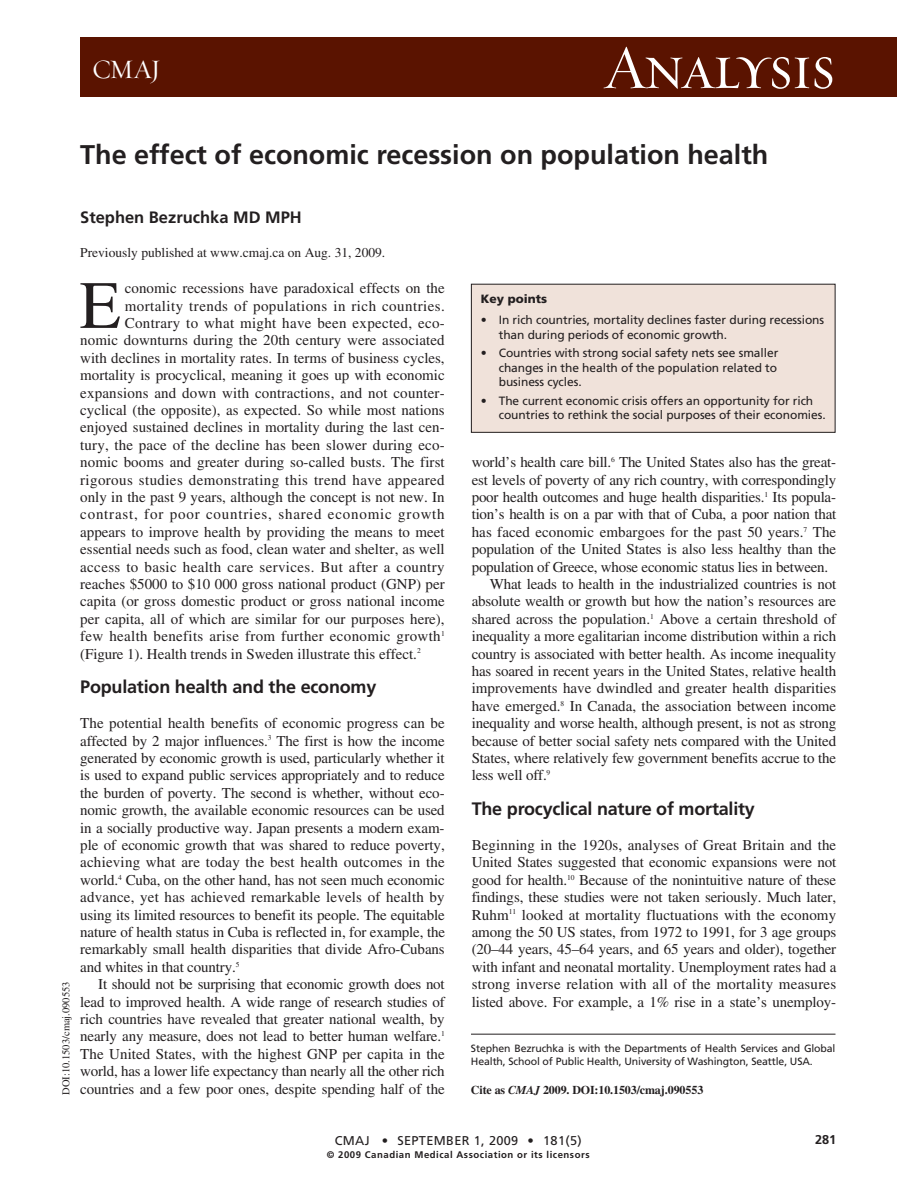
<style>
.page{position:relative;width:918px;height:1188px;background:#fff}
.page>*{position:absolute;margin:0;border:0;box-sizing:border-box;transform-origin:0 0}
.t1{font:67.5px "Times";color:#231f20}
.t2{font:63px "Requiem Display HTF Small Caps";letter-spacing:-.035em;color:#fff}
.t3{font:700 27px "Frutiger";color:#231f20}
.t4{font:27px "Requiem Display HTF Roman";color:#fff}
.t5{font:700 18px "Frutiger";letter-spacing:-.01em;color:#231f20}
.t6{font:700 16.5px "Frutiger";color:#231f20}
.t7{font:15px/17.4px "Times";color:#231f20;text-align:justify}
.t8{font:15px "Times";letter-spacing:.025em;color:#231f20}
.t9{font:15px "Times";letter-spacing:.02em;color:#231f20}
.t10{font:15px "Times";letter-spacing:.055em;color:#231f20}
.t11{font:15px "Times";letter-spacing:.03em;color:#231f20}
.t12{font:13.5px "Times";color:#231f20}
.t13{font:12.75px "Frutiger";letter-spacing:.025em;color:#231f20}
.t14{font:700 12.75px "Frutiger";color:#231f20}
.t15{font:12px/14.2px "Frutiger";letter-spacing:-.005em;color:#231f20}
.t16{font:700 12px "Times";letter-spacing:-.01em;color:#231f20}
.t17{font:900 12px "Frutiger";color:#231f20}
.t18{font:10.5px/12.8px "Frutiger";letter-spacing:-.01em;color:#231f20}
.t19{font:10.5px "Times";color:#231f20}
.t20{font:700 9.6px "Frutiger";letter-spacing:.055em;color:#231f20}
.s1{font-style:italic}
</style>
<div class="page">
<div style="left:80px;top:38px;width:817px;height:60px;background:#5a1300"></div>
<hr style="left:471px;top:1034px;width:365px;height:1px;background:#231f20">
<div style="left:471px;top:284px;width:364px;height:148px;background:#f0e2da"></div>
<div style="left:471px;top:284px;width:365px;height:149px;border:1px solid #231f20"></div>
<h3 class="t4" style="left:92px;top:59px;width:70px">CMAJ</h3>
<h2 class="t2" style="left:604px;top:29px;width:233px">Analysis</h2>
<h3 class="t3" style="left:80px;top:144px;width:690px">The effect of economic recession on population health</h3>
<p class="t6" style="left:80px;top:210px;width:223px">Stephen Bezruchka MD MPH</p>
<p class="t12" style="left:80px;top:248px;width:307px">Previously published at www.cmaj.ca on Aug. 31, 2009.</p>
<p class="t19" style="left:62px;top:1095px;width:115px;rotate:-90deg">DOI:10.1503/cmaj.090553</p>
<h1 class="t1" style="left:80px;top:281px;width:43px">E</h1>
<p class="t7" style="left:125px;top:281px;width:321px">conomic recessions have paradoxical effects on the</p>
<p class="t11" style="left:125px;top:300px;width:321px">mortality trends of populations in rich countries.</p>
<p class="t9" style="left:125px;top:317px;width:321px">Contrary to what might have been expected, eco-</p>
<p class="t7" style="left:80px;top:333px;width:366px">nomic downturns during the 20th century were associated</p>
<p class="t7" style="left:80px;top:350px;width:366px">with declines in mortality rates. In terms of business cycles,</p>
<p class="t7" style="left:80px;top:368px;width:366px">mortality is procyclical, meaning it goes up with economic</p>
<p class="t7" style="left:80px;top:385px;width:366px">expansions and down with contractions, and not counter-</p>
<p class="t7" style="left:80px;top:403px;width:366px">cyclical (the opposite), as expected. So while most nations</p>
<p class="t7" style="left:80px;top:420px;width:366px">enjoyed sustained declines in mortality during the last cen-</p>
<p class="t7" style="left:80px;top:437px;width:366px">tury, the pace of the decline has been slower during eco-</p>
<p class="t7" style="left:80px;top:455px;width:366px">nomic booms and greater during so-called busts. The first</p>
<p class="t8" style="left:80px;top:474px;width:366px">rigorous studies demonstrating this trend have appeared</p>
<p class="t7" style="left:80px;top:490px;width:366px">only in the past 9 years, although the concept is not new. In</p>
<p class="t10" style="left:80px;top:509px;width:366px">contrast, for poor countries, shared economic growth</p>
<p class="t7" style="left:80px;top:524px;width:366px">appears to improve health by providing the means to meet</p>
<p class="t7" style="left:80px;top:542px;width:366px">essential needs such as food, clean water and shelter, as well</p>
<p class="t8" style="left:80px;top:561px;width:366px">access to basic health care services. But after a country</p>
<p class="t7" style="left:80px;top:577px;width:366px">reaches $5000 to $10 000 gross national product (GNP) per</p>
<p class="t7" style="left:80px;top:594px;width:366px">capita (or gross domestic product or gross national income</p>
<p class="t7" style="left:80px;top:611px;width:366px">per capita, all of which are similar for our purposes here),</p>
<p class="t9" style="left:80px;top:631px;width:366px">few health benefits arise from further economic growth<sup>1</sup></p>
<p class="t7" style="left:80px;top:646px;width:342px">(Figure 1). Health trends in Sweden illustrate this effect.<sup>2</sup></p>
<p class="t5" style="left:80px;top:680px;width:298px">Population health and the economy</p>
<p class="t7" style="left:80px;top:716px;width:366px">The potential health benefits of economic progress can be affected by 2 major influences.<sup>3</sup> The first is how the income generated by economic growth is used, particularly whether it is used to expand public services appropriately and to reduce the burden of poverty. The second is whether, without eco&shy;nomic growth, the available economic resources can be used in a socially productive way. Japan presents a modern exam&shy;ple of economic growth that was shared to reduce poverty, achieving what are today the best health outcomes in the world.<sup>4</sup> Cuba, on the other hand, has not seen much economic advance, yet has achieved remarkable levels of health by using its limited resources to benefit its people. The equitable nature of health status in Cuba is reflected in, for example, the remarkably small health disparities that divide Afro-Cubans and whites in that country.<sup>5</sup></p>
<p class="t7" style="left:80px;top:977px;width:366px;text-indent:18px">It should not be surprising that economic growth does not lead to improved health. A wide range of research studies of rich countries have revealed that greater national wealth, by nearly any measure, does not lead to better human welfare.<sup>1<br></sup>The United States, with the highest GNP per capita in the world, has a lower life expectancy than nearly all the other rich countries and a few poor ones, despite spending half of the</p>
<p class="t17" style="left:481px;top:294px;width:68px">Key points</p>
<p class="t15" style="left:499px;top:314px;width:327px;text-indent:-18px">• In rich countries, mortality declines faster during recessions than during periods of economic growth.</p>
<p class="t15" style="left:499px;top:347px;width:281px;text-align:justify;text-indent:-18px">• Countries with strong social safety nets see smaller changes in the health of the population related to business cycles.</p>
<p class="t15" style="left:499px;top:394px;width:328px;text-indent:-18px">• The current economic crisis offers an opportunity for rich countries to rethink the social purposes of their economies.</p>
<p class="t7" style="left:472px;top:455px;width:366px">world’s health care bill.<sup>6</sup> The United States also has the great-</p>
<p class="t7" style="left:472px;top:472px;width:366px">est levels of poverty of any rich country, with correspondingly</p>
<p class="t7" style="left:472px;top:490px;width:366px">poor health outcomes and huge health disparities.<sup>1</sup> Its popula-</p>
<p class="t7" style="left:472px;top:507px;width:366px">tion’s health is on a par with that of Cuba, a poor nation that</p>
<p class="t7" style="left:472px;top:524px;width:366px">has faced economic embargoes for the past 50 years.<sup>7</sup> The</p>
<p class="t7" style="left:472px;top:542px;width:366px">population of the United States is also less healthy than the</p>
<p class="t7" style="left:472px;top:559px;width:358px">population of Greece, whose economic status lies in between.</p>
<p class="t7" style="left:490px;top:577px;width:348px">What leads to health in the industrialized countries is not</p>
<p class="t7" style="left:472px;top:594px;width:366px">absolute wealth or growth but how the nation’s resources are</p>
<p class="t7" style="left:472px;top:611px;width:366px">shared across the population.<sup>1</sup> Above a certain threshold of</p>
<p class="t7" style="left:472px;top:629px;width:366px">inequality a more egalitarian income distribution within a rich</p>
<p class="t7" style="left:472px;top:646px;width:366px">country is associated with better health. As income inequality</p>
<p class="t7" style="left:472px;top:664px;width:366px">has soared in recent years in the United States, relative health</p>
<p class="t7" style="left:472px;top:681px;width:366px">improvements have dwindled and greater health disparities</p>
<p class="t7" style="left:472px;top:698px;width:366px">have emerged.<sup>8</sup> In Canada, the association between income</p>
<p class="t7" style="left:472px;top:716px;width:366px">inequality and worse health, although present, is not as strong</p>
<p class="t7" style="left:472px;top:733px;width:366px">because of better social safety nets compared with the United</p>
<p class="t7" style="left:472px;top:751px;width:366px">States, where relatively few government benefits accrue to the</p>
<p class="t7" style="left:472px;top:768px;width:80px">less well off.<sup>9</sup></p>
<p class="t5" style="left:472px;top:802px;width:285px">The procyclical nature of mortality</p>
<p class="t7" style="left:472px;top:838px;width:366px">Beginning in the 1920s, analyses of Great Britain and the United States suggested that economic expansions were not good for health.<sup>10</sup> Because of the nonintuitive nature of these findings, these studies were not taken seriously. Much later, Ruhm<sup>11</sup> looked at mortality fluctuations with the economy among the 50 US states, from 1972 to 1991, for 3 age groups (20–44 years, 45–64 years, and 65 years and older), together with infant and neonatal mortality. Unemployment rates had a strong inverse relation with all of the mortality measures listed above. For example, a 1% rise in a state’s unemploy-</p>
<p class="t18" style="left:471px;top:1043px;width:366px">Stephen Bezruchka is with the Departments of Health Services and Global<br>Health, School of Public Health, University of Washington, Seattle, USA.</p>
<p class="t16" style="left:471px;top:1085px;width:234px">Cite as <span class="s1">CMAJ</span> 2009. DOI:10.1503/cmaj.090553</p>
<p class="t13" style="left:335px;top:1136px;width:248px">CMAJ • SEPTEMBER 1, 2009 • 181(5)</p>
<p class="t20" style="left:327px;top:1151px;width:264px">© 2009 Canadian Medical Association or its licensors</p>
<p class="t14" style="left:815px;top:1134px;width:23px">281</p>
</div>
